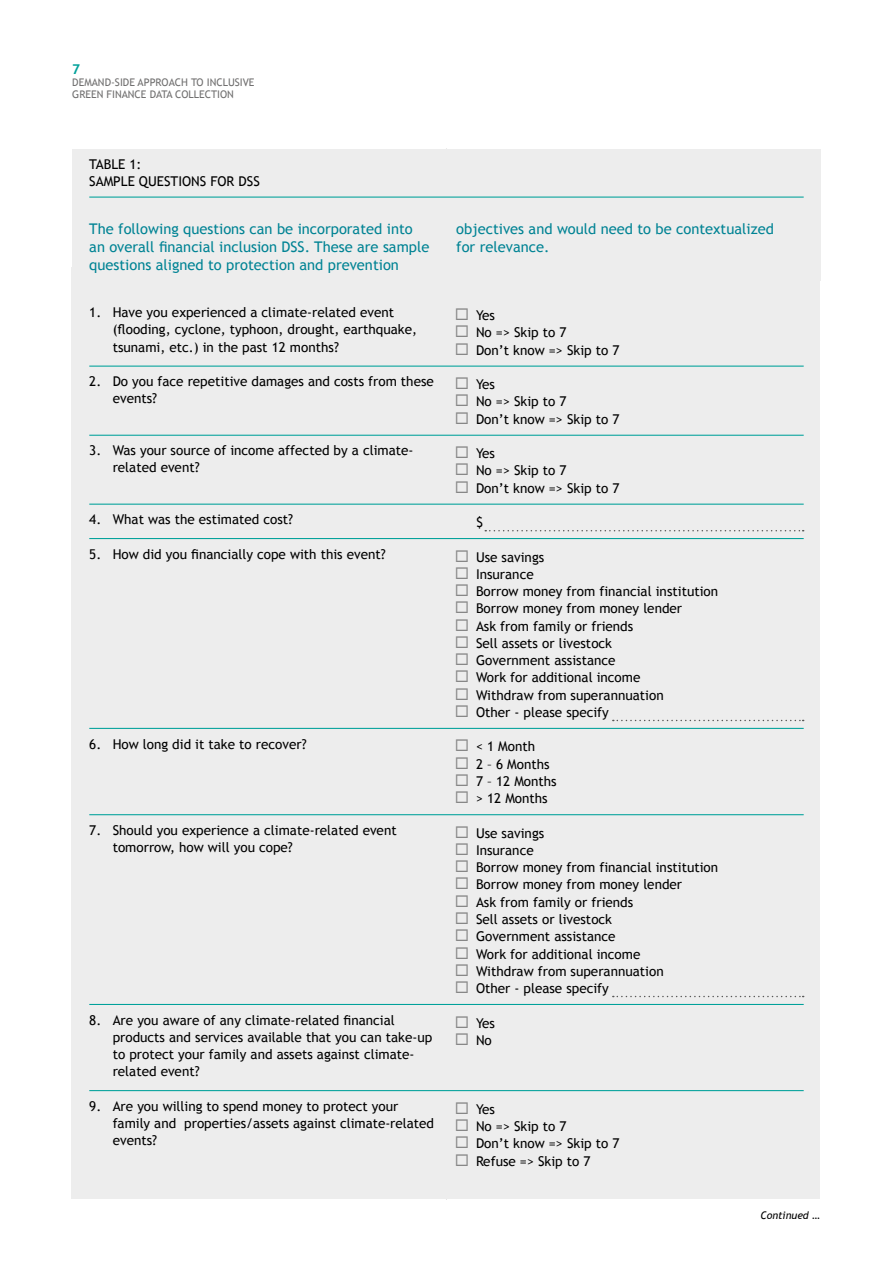
<style>
.page{position:relative;width:893px;height:1263px;background:#fff}
.page>*{position:absolute;margin:0;border:0;box-sizing:border-box;transform-origin:0 0}
.t1{font:14.7px/18px "Trebuchet MS";color:#008394}
.t2{font:13.5px/17.2px "Trebuchet MS";color:#000}
.t3{font:700 13.5px "Trebuchet MS";color:#00a19a}
.t4{font:10.5px/12px "Trebuchet MS";color:#706f6f}
.t5{font:italic 10.5px "Trebuchet MS";color:#000}
.s1{color:#878787}
</style>
<div class="page">
<div style="left:71px;top:267px;width:749px;height:932px;background:#ededed"></div>
<div style="left:72px;top:149px;width:749px;height:132px;background:#ededed"></div>
<hr style="left:89px;top:197px;width:715px;height:1px;background:#00a19a">
<svg style="left:485px;top:530px;width:319px;height:1px"></svg>
<svg style="left:613px;top:720px;width:191px;height:1px"></svg>
<svg style="left:613px;top:996px;width:191px;height:1px"></svg>
<hr style="left:89px;top:366px;width:715px;height:1px;background:#00a19a">
<hr style="left:89px;top:435px;width:715px;height:1px;background:#00a19a">
<hr style="left:89px;top:538px;width:715px;height:1px;background:#00a19a">
<hr style="left:89px;top:728px;width:715px;height:1px;background:#00a19a">
<hr style="left:89px;top:814px;width:715px;height:1px;background:#00a19a">
<hr style="left:89px;top:1090px;width:715px;height:1px;background:#00a19a">
<hr style="left:89px;top:1004px;width:715px;height:1px;background:#00a19a">
<hr style="left:89px;top:504px;width:715px;height:1px;background:#00a19a">
<p class="t3" style="left:72px;top:61px;width:9px">7</p>
<p class="t4" style="left:72px;top:76px;width:184px">DEMAND-SIDE APPROACH TO INCLUSIVE<br>GREEN FINANCE DATA COLLECTION</p>
<p class="t2" style="left:89px;top:157px;width:172px;line-height:16.5px">TABLE 1:<br>SAMPLE QUESTIONS FOR DSS</p>
<p class="t1" style="left:89px;top:220px;width:342px">The following questions can be incorporated into an overall financial inclusion DSS. These are sample questions aligned to protection and prevention</p>
<p class="t1" style="left:456px;top:220px;width:319px">objectives and would need to be contextualized for relevance.</p>
<p class="t2" style="left:113px;top:304px;width:306px;text-indent:-23px">1. Have you experienced a climate-related event (flooding, cyclone, typhoon, drought, earthquake, tsunami, etc.) in the past 12 months?</p>
<p class="t2" style="left:113px;top:373px;width:323px;text-indent:-23px">2. Do you face repetitive damages and costs from these events?</p>
<p class="t2" style="left:113px;top:442px;width:302px;text-indent:-23px">3. Was your source of income affected by a climate&shy;related event?</p>
<p class="t2" style="left:89px;top:511px;width:205px">4. What was the estimated cost?</p>
<p class="t2" style="left:89px;top:545px;width:298px">5. How did you financially cope with this event?</p>
<p class="t2" style="left:89px;top:735px;width:219px">6. How long did it take to recover?</p>
<p class="t2" style="left:113px;top:821px;width:285px;text-indent:-23px">7. Should you experience a climate-related event tomorrow, how will you cope?</p>
<p class="t2" style="left:113px;top:1011px;width:321px;text-indent:-23px">8. Are you aware of any climate-related financial products and services available that you can take-up to protect your family and assets against climate&shy;related event?</p>
<p class="t2" style="left:113px;top:1097px;width:323px;text-indent:-23px">9. Are you willing to spend money to protect your family and properties/assets against climate-related events?</p>
<p class="t2" style="left:455px;top:307px;width:42px"><span class="s1">◻</span> Yes</p>
<p class="t2" style="left:455px;top:324px;width:113px"><span class="s1">◻</span> No =&gt; Skip to 7</p>
<p class="t2" style="left:455px;top:341px;width:166px"><span class="s1">◻</span> Don’t know =&gt; Skip to 7</p>
<p class="t2" style="left:455px;top:376px;width:42px"><span class="s1">◻</span> Yes</p>
<p class="t2" style="left:455px;top:393px;width:113px"><span class="s1">◻</span> No =&gt; Skip to 7</p>
<p class="t2" style="left:455px;top:410px;width:166px"><span class="s1">◻</span> Don’t know =&gt; Skip to 7</p>
<p class="t2" style="left:455px;top:445px;width:42px"><span class="s1">◻</span> Yes</p>
<p class="t2" style="left:455px;top:462px;width:113px"><span class="s1">◻</span> No =&gt; Skip to 7</p>
<p class="t2" style="left:455px;top:479px;width:166px"><span class="s1">◻</span> Don’t know =&gt; Skip to 7</p>
<p class="t2" style="left:476px;top:514px;width:9px">$</p>
<p class="t2" style="left:455px;top:548px;width:91px"><span class="s1">◻</span> Use savings</p>
<p class="t2" style="left:455px;top:566px;width:80px"><span class="s1">◻</span> Insurance</p>
<p class="t2" style="left:455px;top:583px;width:265px"><span class="s1">◻</span> Borrow money from financial institution</p>
<p class="t2" style="left:455px;top:600px;width:229px"><span class="s1">◻</span> Borrow money from money lender</p>
<p class="t2" style="left:455px;top:617px;width:180px"><span class="s1">◻</span> Ask from family or friends</p>
<p class="t2" style="left:455px;top:635px;width:159px"><span class="s1">◻</span> Sell assets or livestock</p>
<p class="t2" style="left:455px;top:652px;width:162px"><span class="s1">◻</span> Government assistance</p>
<p class="t2" style="left:455px;top:669px;width:187px"><span class="s1">◻</span> Work for additional income</p>
<p class="t2" style="left:455px;top:686px;width:210px"><span class="s1">◻</span> Withdraw from superannuation</p>
<p class="t2" style="left:455px;top:704px;width:156px"><span class="s1">◻</span> Other - please specify</p>
<p class="t2" style="left:455px;top:738px;width:82px"><span class="s1">◻</span> &lt; 1 Month</p>
<p class="t2" style="left:455px;top:755px;width:96px"><span class="s1">◻</span> 2 – 6 Months</p>
<p class="t2" style="left:455px;top:773px;width:104px"><span class="s1">◻</span> 7 – 12 Months</p>
<p class="t2" style="left:455px;top:790px;width:94px"><span class="s1">◻</span> &gt; 12 Months</p>
<p class="t2" style="left:455px;top:824px;width:91px"><span class="s1">◻</span> Use savings</p>
<p class="t2" style="left:455px;top:842px;width:80px"><span class="s1">◻</span> Insurance</p>
<p class="t2" style="left:455px;top:859px;width:265px"><span class="s1">◻</span> Borrow money from financial institution</p>
<p class="t2" style="left:455px;top:876px;width:229px"><span class="s1">◻</span> Borrow money from money lender</p>
<p class="t2" style="left:455px;top:893px;width:180px"><span class="s1">◻</span> Ask from family or friends</p>
<p class="t2" style="left:455px;top:911px;width:159px"><span class="s1">◻</span> Sell assets or livestock</p>
<p class="t2" style="left:455px;top:928px;width:162px"><span class="s1">◻</span> Government assistance</p>
<p class="t2" style="left:455px;top:945px;width:187px"><span class="s1">◻</span> Work for additional income</p>
<p class="t2" style="left:455px;top:962px;width:210px"><span class="s1">◻</span> Withdraw from superannuation</p>
<p class="t2" style="left:455px;top:980px;width:156px"><span class="s1">◻</span> Other - please specify</p>
<p class="t2" style="left:455px;top:1014px;width:42px"><span class="s1">◻</span> Yes</p>
<p class="t2" style="left:455px;top:1031px;width:39px"><span class="s1">◻</span> No</p>
<p class="t2" style="left:455px;top:1100px;width:42px"><span class="s1">◻</span> Yes</p>
<p class="t2" style="left:455px;top:1118px;width:113px"><span class="s1">◻</span> No =&gt; Skip to 7</p>
<p class="t2" style="left:455px;top:1135px;width:166px"><span class="s1">◻</span> Don’t know =&gt; Skip to 7</p>
<p class="t2" style="left:455px;top:1152px;width:137px"><span class="s1">◻</span> Refuse =&gt; Skip to 7</p>
<p class="t5" style="left:760px;top:1209px;width:61px">Continued …</p>
</div>
